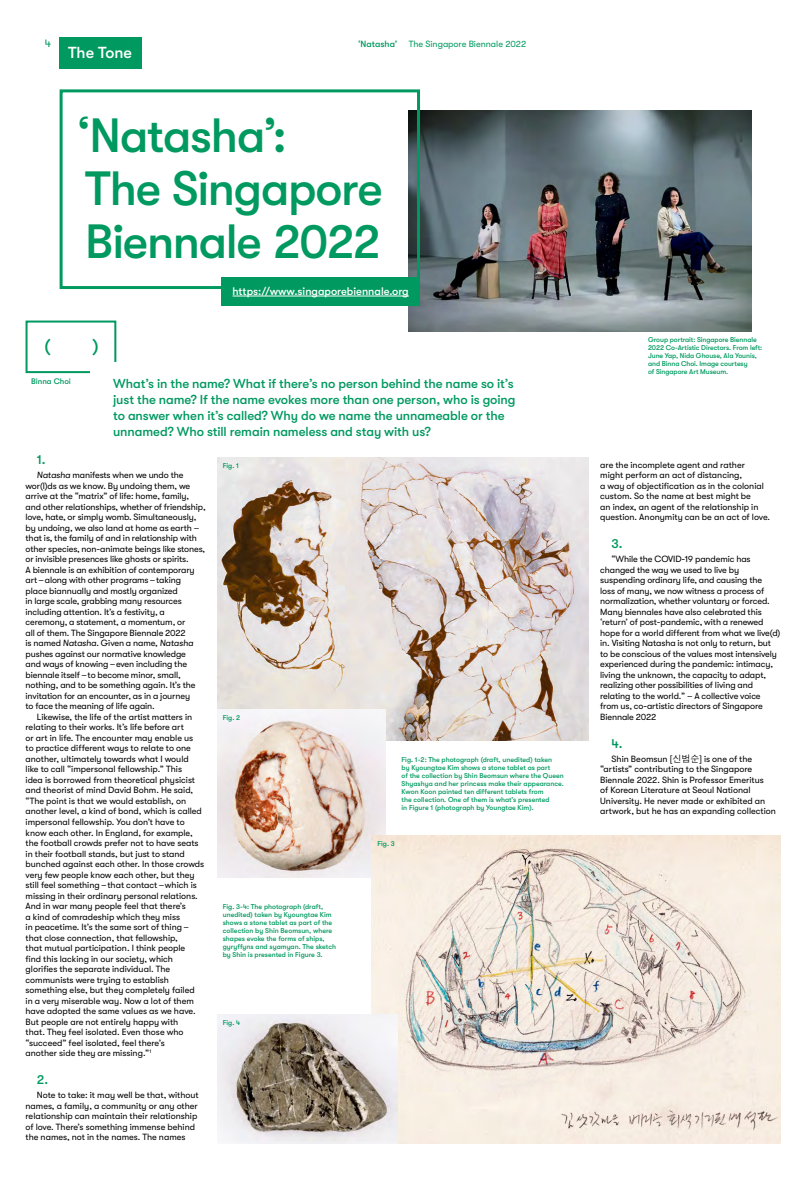
<style>
.page{position:relative;width:806px;height:1180px;background:#fff}
.page>*{position:absolute;margin:0;border:0;box-sizing:border-box;transform-origin:0 0}
.t1{font:500 48px/52.5px "GT Walsheim Pro";letter-spacing:-.025em;color:#009960}
.t2{font:500 18px "GT Walsheim Pro";color:#009960}
.t3{font:500 16px "GT Walsheim Pro";color:#fff}
.t4{font:500 13px/15.8px "GT Walsheim Pro";letter-spacing:-.005em;color:#009960}
.t5{font:500 11px "GT Walsheim Pro";color:#fff}
.t6{font:11px "GT Walsheim Pro";color:#009960}
.t7{font:9px/10.5px "GT Walsheim Pro";letter-spacing:-.005em;color:#000}
.t8{font:9px "GT Walsheim Pro";color:#009960}
.t9{font:500 9px "GT Walsheim Pro";color:#009960}
.t10{font:500 8px "GT Walsheim Pro";color:#009960}
.t11{font:500 7px/8px "GT Walsheim Pro";color:#009960}
.s1{font-style:italic}
.s2{font-family:"Apple Gothic"}
</style>
<div class="page">
<img style="left:408px;top:110px;width:343px;height:221px">
<div style="left:60px;top:37px;width:82px;height:31px;background:#009960"></div>
<div style="left:60px;top:89px;width:360px;height:200px;border:3px solid #009960"></div>
<div style="left:26px;top:320px;width:90px;height:53px;border:2px solid #009960"></div>
<div style="left:90px;top:362px;width:479px;height:95px;background:#fff"></div>
<img style="left:217px;top:457px;width:371px;height:283px">
<img style="left:217px;top:709px;width:169px;height:168px">
<img style="left:371px;top:835px;width:409px;height:307px">
<img style="left:217px;top:1013px;width:180px;height:129px">
<div style="left:221px;top:277px;width:199px;height:29px;background:#009960"></div>
<hr style="left:232px;top:296px;width:176px;height:1px;background:#fff">
<p class="t6" style="left:45px;top:37px;width:8px">4</p>
<h3 class="t3" style="left:68px;top:43px;width:65px">The Tone</h3>
<p class="t9" style="left:358px;top:39px;width:41px">‘Natasha’</p>
<p class="t8" style="left:408px;top:39px;width:119px">The Singapore Biennale 2022</p>
<h1 class="t1" style="left:77px;top:110px;width:307px">‘Natasha’:<br>The Singapore<br>Biennale 2022</h1>
<p class="t5" style="left:232px;top:285px;width:178px">https://www.singaporebiennale.org</p>
<h2 class="t2" style="left:45px;top:336px;width:7px">(</h2>
<h2 class="t2" style="left:93px;top:336px;width:7px">)</h2>
<p class="t10" style="left:31px;top:376px;width:41px">Binna Choi</p>
<p class="t4" style="left:113px;top:376px;width:403px">What’s in the name? What if there’s no person behind the name so it’s just the name? If the name evokes more than one person, who is going to answer when it’s called? Why do we name the unnameable or the unnamed? Who still remain nameless and stay with us?</p>
<h3 class="t4" style="left:37px;top:452px;width:10px">1.</h3>
<p class="t7" style="left:37px;top:470px;width:148px"><span class="s1">Natasha</span> manifests when we undo the</p>
<p class="t7" style="left:26px;top:480px;width:166px">wor(l)ds as we know. By undoing them, we</p>
<p class="t7" style="left:26px;top:491px;width:165px">arrive at the “matrix” of life: home, family,</p>
<p class="t7" style="left:26px;top:501px;width:182px">and other relationships, whether of friendship,</p>
<p class="t7" style="left:26px;top:512px;width:172px">love, hate, or simply womb. Simultaneously,</p>
<p class="t7" style="left:26px;top:522px;width:175px">by undoing, we also land at home as earth –</p>
<p class="t7" style="left:26px;top:533px;width:173px">that is, the family of and in relationship with</p>
<p class="t7" style="left:26px;top:543px;width:181px">other species, non-animate beings like stones,</p>
<p class="t7" style="left:26px;top:554px;width:164px">or invisible presences like ghosts or spirits.</p>
<p class="t7" style="left:26px;top:564px;width:170px">A biennale is an exhibition of contemporary</p>
<p class="t7" style="left:26px;top:575px;width:157px">art – along with other programs – taking</p>
<p class="t7" style="left:26px;top:585px;width:153px">place biannually and mostly organized</p>
<p class="t7" style="left:26px;top:596px;width:158px">in large scale, grabbing many resources</p>
<p class="t7" style="left:26px;top:606px;width:141px">including attention. It’s a festivity, a</p>
<p class="t7" style="left:26px;top:617px;width:161px">ceremony, a statement, a momentum, or</p>
<p class="t7" style="left:26px;top:627px;width:161px">all of them. The Singapore Biennale 2022</p>
<p class="t7" style="left:26px;top:638px;width:169px">is named <span class="s1">Natasha</span>. Given a name, <span class="s1">Natasha</span></p>
<p class="t7" style="left:26px;top:648px;width:162px">pushes against our normative knowledge</p>
<p class="t7" style="left:26px;top:659px;width:163px">and ways of knowing – even including the</p>
<p class="t7" style="left:26px;top:669px;width:157px">biennale itself – to become minor, small,</p>
<p class="t7" style="left:26px;top:680px;width:171px">nothing, and to be something again. It’s the</p>
<p class="t7" style="left:26px;top:690px;width:166px">invitation for an encounter, as in a journey</p>
<p class="t7" style="left:26px;top:701px;width:131px">to face the meaning of life again.</p>
<p class="t7" style="left:37px;top:711px;width:157px">Likewise, the life of the artist matters in</p>
<p class="t7" style="left:26px;top:722px;width:160px">relating to their works. It’s life before art</p>
<p class="t7" style="left:26px;top:732px;width:169px">or art in life. The encounter may enable us</p>
<p class="t7" style="left:26px;top:743px;width:167px">to practice different ways to relate to one</p>
<p class="t7" style="left:26px;top:753px;width:165px">another, ultimately towards what I would</p>
<p class="t7" style="left:26px;top:764px;width:158px">like to call “impersonal fellowship.” This</p>
<p class="t7" style="left:26px;top:774px;width:171px">idea is borrowed from theoretical physicist</p>
<p class="t7" style="left:26px;top:785px;width:169px">and theorist of mind David Bohm. He said,</p>
<p class="t7" style="left:26px;top:795px;width:162px">“The point is that we would establish, on</p>
<p class="t7" style="left:26px;top:806px;width:178px">another level, a kind of bond, which is called</p>
<p class="t7" style="left:26px;top:816px;width:160px">impersonal fellowship. You don’t have to</p>
<p class="t7" style="left:26px;top:827px;width:169px">know each other. In England, for example,</p>
<p class="t7" style="left:26px;top:837px;width:174px">the football crowds prefer not to have seats</p>
<p class="t7" style="left:26px;top:848px;width:161px">in their football stands, but just to stand</p>
<p class="t7" style="left:26px;top:858px;width:180px">bunched against each other. In those crowds</p>
<p class="t7" style="left:26px;top:869px;width:170px">very few people know each other, but they</p>
<p class="t7" style="left:26px;top:879px;width:173px">still feel something – that contact – which is</p>
<p class="t7" style="left:26px;top:890px;width:174px">missing in their ordinary personal relations.</p>
<p class="t7" style="left:26px;top:900px;width:162px">And in war many people feel that there’s</p>
<p class="t7" style="left:26px;top:911px;width:156px">a kind of comradeship which they miss</p>
<p class="t7" style="left:26px;top:921px;width:165px">in peacetime. It’s the same sort of thing –</p>
<p class="t7" style="left:26px;top:932px;width:154px">that close connection, that fellowship,</p>
<p class="t7" style="left:26px;top:942px;width:161px">that mutual participation. I think people</p>
<p class="t7" style="left:26px;top:953px;width:149px">find this lacking in our society, which</p>
<p class="t7" style="left:26px;top:963px;width:146px">glorifies the separate individual. The</p>
<p class="t7" style="left:26px;top:974px;width:145px">communists were trying to establish</p>
<p class="t7" style="left:26px;top:984px;width:170px">something else, but they completely failed</p>
<p class="t7" style="left:26px;top:995px;width:170px">in a very miserable way. Now a lot of them</p>
<p class="t7" style="left:26px;top:1005px;width:171px">have adopted the same values as we have.</p>
<p class="t7" style="left:26px;top:1016px;width:154px">But people are not entirely happy with</p>
<p class="t7" style="left:26px;top:1026px;width:159px">that. They feel isolated. Even those who</p>
<p class="t7" style="left:26px;top:1037px;width:141px">“succeed” feel isolated, feel there’s</p>
<p class="t7" style="left:26px;top:1047px;width:127px">another side they are missing.”<sup>1</sup></p>
<h3 class="t4" style="left:37px;top:1071px;width:13px">2.</h3>
<p class="t7" style="left:26px;top:1089px;width:175px;text-indent:11px">Note to take: it may well be that, without names, a family, a community or any other relationship can maintain their relationship of love. There’s something immense behind the names, not in the names. The names</p>
<p class="t11" style="left:223px;top:461px;width:18px">Fig. 1</p>
<p class="t11" style="left:223px;top:713px;width:19px">Fig. 2</p>
<p class="t11" style="left:223px;top:902px;width:115px">Fig. 3-4: The photograph (draft, unedited) taken by Kyoungtae Kim shows a stone tablet as part of the collection by Shin Beomsun, where shapes evoke the forms of ships, gyryffyns and syamyan. The sketch by Shin is presented in Figure 3.</p>
<p class="t11" style="left:223px;top:1017px;width:19px">Fig. 4</p>
<p class="t11" style="left:401px;top:755px;width:163px">Fig. 1-2: The photograph (draft, unedited) taken<br>by Kyoungtae Kim shows a stone tablet as part<br>of the collection by Shin Beomsun where the Queen Shyashya and her princess make their appearance.<br>Kwon Koon painted ten different tablets from<br>the collection. One of them is what’s presented<br>in Figure 1 (photograph by Youngtae Kim).</p>
<p class="t11" style="left:377px;top:839px;width:19px">Fig. 3</p>
<p class="t11" style="left:647px;top:335px;width:116px">Group portrait: Singapore Biennale 2022 Co-Artistic Directors. From left:<br>June Yap, Nida Ghouse, Ala Younis, and Binna Choi. Image courtesy<br>of Singapore Art Museum.</p>
<p class="t7" style="left:600px;top:459px;width:171px">are the incomplete agent and rather might perform an act of distancing,<br>a way of objectification as in the colonial custom. So the name at best might be<br>an index, an agent of the relationship in question. Anonymity can be an act of love.</p>
<h3 class="t4" style="left:611px;top:536px;width:13px">3.</h3>
<p class="t7" style="left:600px;top:554px;width:181px;text-indent:11px">“While the COVID-19 pandemic has changed the way we used to live by suspending ordinary life, and causing the<br>loss of many, we now witness a process of normalization, whether voluntary or forced.<br>Many biennales have also celebrated this ‘return’ of post-pandemic, with a renewed hope for a world different from what we live(d) in. Visiting Natasha is not only to return, but to be conscious of the values most intensively experienced during the pandemic: intimacy, living the unknown, the capacity to adapt, realizing other possibilities of living and relating to the world.” – A collective voice from us, co-artistic directors of Singapore Biennale 2022</p>
<h3 class="t4" style="left:611px;top:735px;width:12px">4.</h3>
<p class="t7" style="left:600px;top:753px;width:177px;text-indent:11px">Shin Beomsun [<span class="s2">신범순</span>] is one of the “artists” contributing to the Singapore Biennale 2022. Shin is Professor Emeritus<br>of Korean Literature at Seoul National University. He never made or exhibited an artwork, but he has an expanding collection</p>
</div>
